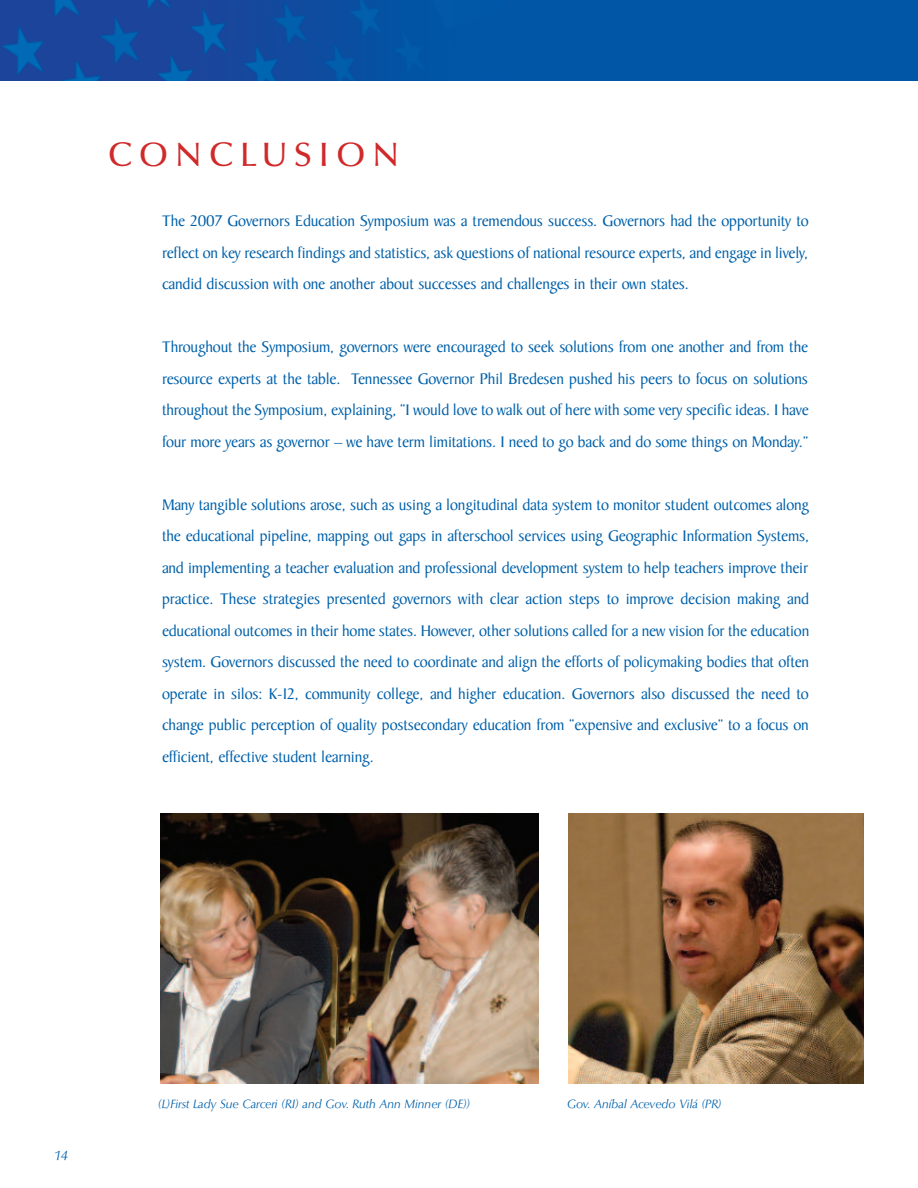
<style>
.page{position:relative;width:918px;height:1188px;background:#fff}
.page>*{position:absolute;margin:0;border:0;box-sizing:border-box;transform-origin:0 0}
.t1{font:500 33px "Optima BQ";letter-spacing:.24em;color:#d0292a}
.t2{font:16.5px/31.5px "Baker Signet";letter-spacing:-.01em;color:#0161aa;text-align:justify}
.t3{font:italic 13.5px "Optima BQ";color:#0161aa}
.t4{font:italic 12px "Optima BQ";color:#0161aa}
</style>
<div class="page">
<img style="left:568px;top:813px;width:296px;height:270px">
<img style="left:160px;top:813px;width:379px;height:270px">
<img style="left:0;top:0;width:918px;height:81px">
<h1 class="t1" style="left:108px;top:136px;width:292px">CONCLUSION</h1>
<p class="t2" style="left:162px;top:207px;width:648px">The 2007 Governors Education Symposium was a tremendous success. Governors had the opportunity to reflect on key research findings and statistics, ask questions of national resource experts, and engage in lively, candid discussion with one another about successes and challenges in their own states.</p>
<p class="t2" style="left:162px;top:333px;width:648px">Throughout the Symposium, governors were encouraged to seek solutions from one another and from the resource experts at the table. Tennessee Governor Phil Bredesen pushed his peers to focus on solutions throughout the Symposium, explaining, “I would love to walk out of here with some very specific ideas. I have four more years as governor – we have term limitations. I need to go back and do some things on Monday.”</p>
<p class="t2" style="left:162px;top:490px;width:649px">Many tangible solutions arose, such as using a longitudinal data system to monitor student outcomes along the educational pipeline, mapping out gaps in afterschool services using Geographic Information Systems, and implementing a teacher evaluation and professional development system to help teachers improve their practice. These strategies presented governors with clear action steps to improve decision making and educational outcomes in their home states. However, other solutions called for a new vision for the education system. Governors discussed the need to coordinate and align the efforts of policymaking bodies that often operate in silos: K-12, community college, and higher education. Governors also discussed the need to change public perception of quality postsecondary education from “expensive and exclusive” to a focus on efficient, effective student learning.</p>
<p class="t3" style="left:54px;top:1148px;width:16px">14</p>
<p class="t4" style="left:158px;top:1098px;width:314px">(L)First Lady Sue Carceri (RI) and Gov. Ruth Ann Minner (DE))</p>
<p class="t4" style="left:567px;top:1098px;width:156px">Gov. Aníbal Acevedo Vilá (PR)</p>
</div>
